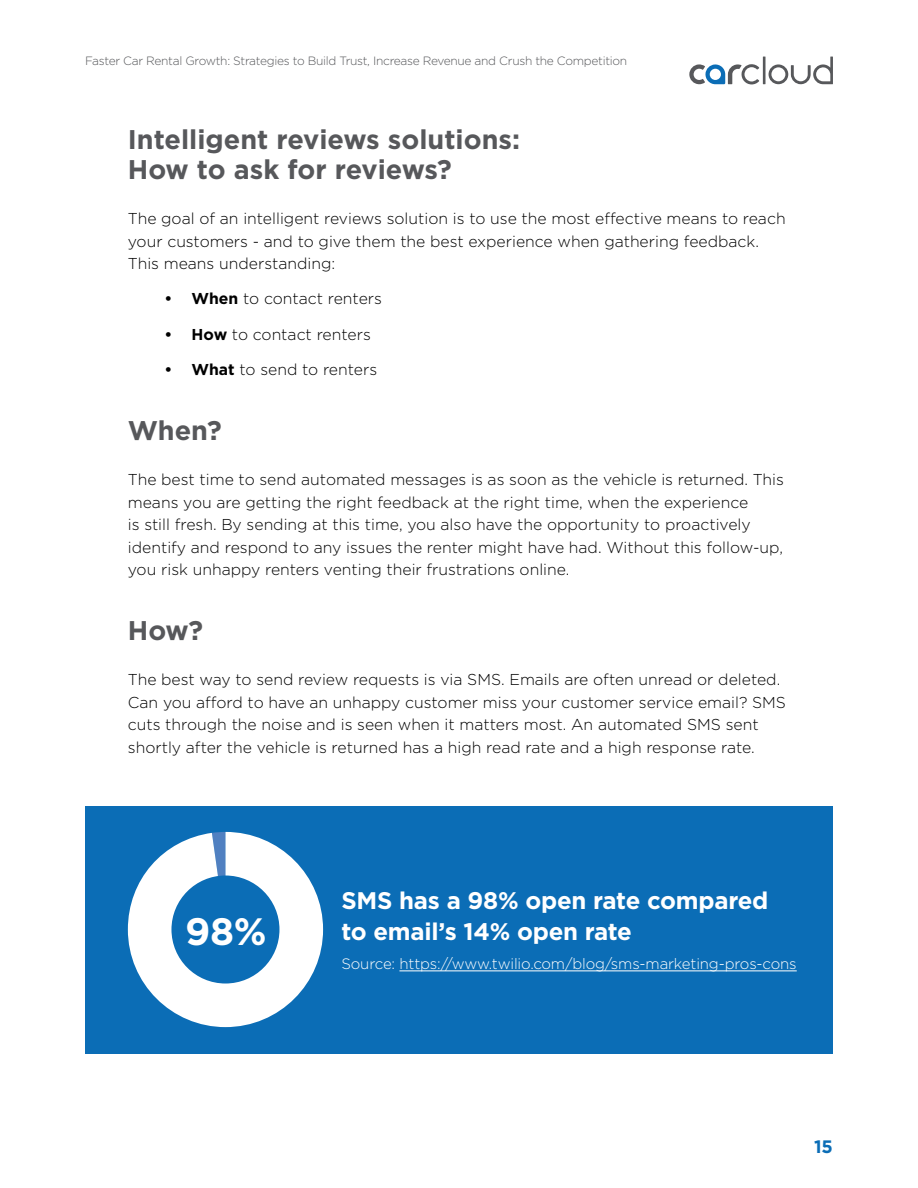
<style>
.page{position:relative;width:918px;height:1188px;background:#fff}
.page>*{position:absolute;margin:0;border:0;box-sizing:border-box;transform-origin:0 0}
.t1{font:700 38.1px "Gotham";color:#fff}
.t2{font:700 27px/30px "Gotham";color:#57585b}
.t3{font:700 24px/31.5px "Gotham";letter-spacing:-.01em;color:#fff}
.t4{font:700 18px "Gotham";color:#0b6db6}
.t5{font:300 15.75px/22.5px "Gotham";color:#000}
.t6{font:300 15px "Gotham";letter-spacing:-.01em;color:#fff}
.t7{font:300 12px "Gotham";letter-spacing:-.025em;color:#57585b}
.s1{font-weight:700}
</style>
<div class="page">
<svg style="left:689px;top:64px;width:70px;height:20px"></svg>
<hr style="left:763px;top:57px;width:3px;height:27px;background:#57585b">
<svg style="left:769px;top:57px;width:64px;height:27px"></svg>
<div style="left:85px;top:806px;width:748px;height:247px;background:#0b6db6"></div>
<hr style="left:399px;top:971px;width:398px;height:1px;background:#fff">
<svg style="left:128px;top:832px;width:195px;height:195px"></svg>
<div style="left:171px;top:876px;width:108px;height:108px;background:#0b6db6;border-radius:50%"></div>
<p class="t7" style="left:85px;top:55px;width:544px">Faster Car Rental Growth: Strategies to Build Trust, Increase Revenue and Crush the Competition</p>
<h2 class="t2" style="left:128px;top:126px;width:394px">Intelligent reviews solutions:<br>How to ask for reviews?</h2>
<p class="t5" style="left:128px;top:208px;width:659px">The goal of an intelligent reviews solution is to use the most effective means to reach your customers - and to give them the best experience when gathering feedback.<br>This means understanding:</p>
<p class="t5" style="left:165px;top:288px;width:219px"><span class="s1">• When</span> to contact renters</p>
<p class="t5" style="left:165px;top:324px;width:208px"><span class="s1">• How</span> to contact renters</p>
<p class="t5" style="left:165px;top:359px;width:214px"><span class="s1">• What</span> to send to renters</p>
<h2 class="t2" style="left:128px;top:417px;width:96px">When?</h2>
<p class="t5" style="left:128px;top:469px;width:658px">The best time to send automated messages is as soon as the vehicle is returned. This means you are getting the right feedback at the right time, when the experience<br>is still fresh. By sending at this time, you also have the opportunity to proactively identify and respond to any issues the renter might have had. Without this follow-up, you risk unhappy renters venting their frustrations online.</p>
<h2 class="t2" style="left:128px;top:617px;width:77px">How?</h2>
<p class="t5" style="left:128px;top:669px;width:660px">The best way to send review requests is via SMS. Emails are often unread or deleted.<br>Can you afford to have an unhappy customer miss your customer service email? SMS cuts through the noise and is seen when it matters most. An automated SMS sent shortly after the vehicle is returned has a high read rate and a high response rate.</p>
<h1 class="t1" style="left:185px;top:914px;width:83px">98%</h1>
<h3 class="t3" style="left:341px;top:886px;width:429px">SMS has a 98% open rate compared to email’s 14% open rate</h3>
<p class="t6" style="left:341px;top:957px;width:457px">Source: https://www.twilio.com/blog/sms-marketing-pros-cons</p>
<p class="t4" style="left:814px;top:1138px;width:20px">15</p>
</div>
